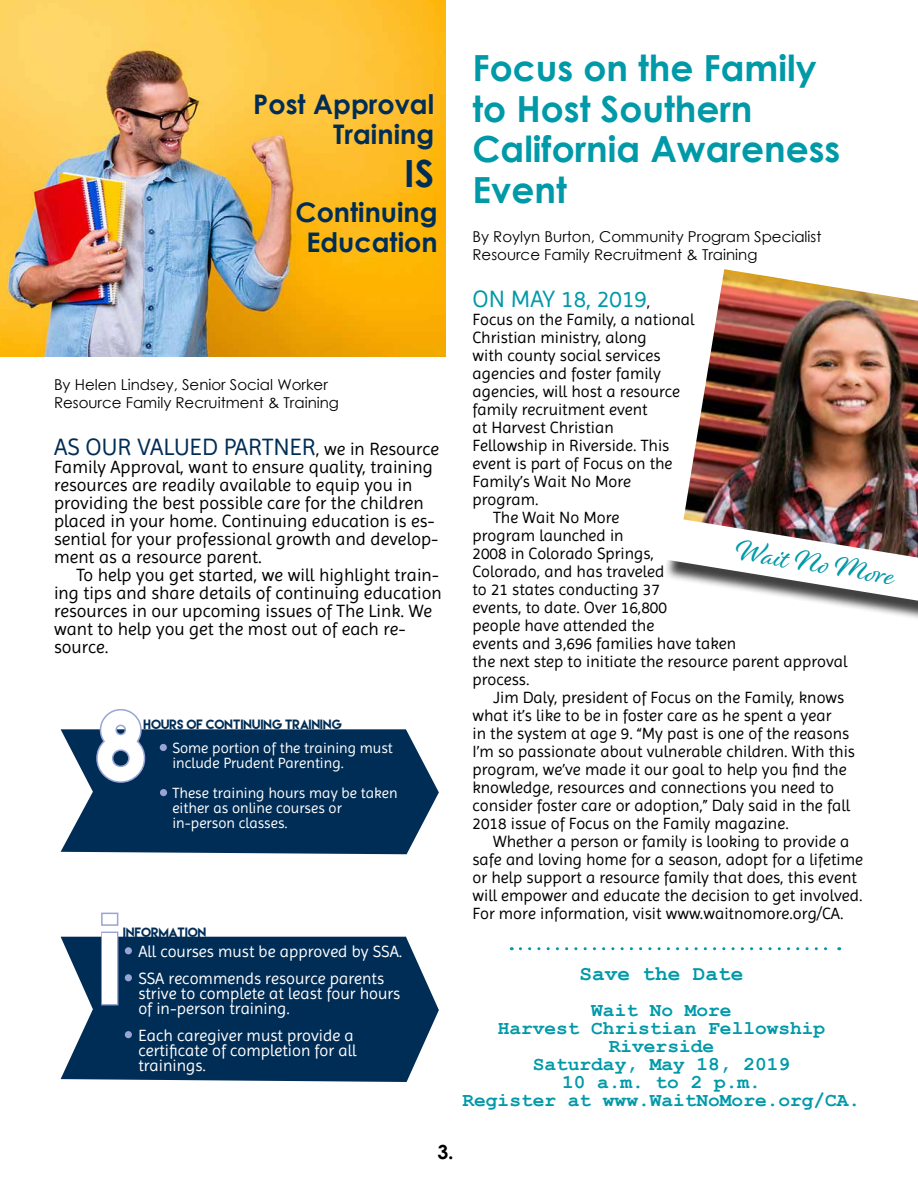
<style>
.page{position:relative;width:918px;height:1188px;background:#fff}
.page>*{position:absolute;margin:0;border:0;box-sizing:border-box;transform-origin:0 0}
.t1{font:90px "Lemon Milk";color:#fff}
.t2{font:700 37.5px "Century Gothic";color:#002d56}
.t3{font:700 36px/40.5px "Century Gothic";color:#0099a8}
.t4{font:30px "Alisha";color:#0099a8}
.t5{font:700 27px/30px "Century Gothic";color:#002d56;text-align:right}
.t6{font:24px "Imprima";color:#002d56}
.t7{font:24px "Imprima";color:#0099a8}
.t8{font:700 21px "Courier New";color:#0099a8}
.t9{font:700 19.5px/18px "Courier New";color:#0099a8;text-align:center}
.t10{font:700 19.5px "Century Gothic";color:#000}
.t11{font:18px/18px "Imprima";color:#000}
.t12{font:16.5px "Imprima";color:#000}
.t13{font:16.5px/15px "Imprima";color:#fff}
.t14{font:15px/18px "Century Gothic";color:#000}
.t15{font:15px/15px "Imprima";color:#fff}
.t16{font:12px "Lemon Milk";color:#002d56}
.s1{font-size:18px;color:#000}
.s2{font-size:16.5px;color:#000}
</style>
<div class="page">
<div style="left:664px;top:263px;width:254px;height:365px;background:#000;opacity:.75"></div>
<svg style="left:664px;top:263px;width:254px;height:338px"></svg>
<img style="left:0;top:0;width:446px;height:356px">
<svg style="left:61px;top:729px;width:378px;height:125px;fill:#002d56"></svg>
<svg style="left:95px;top:709px;width:52px;height:75px"></svg>
<div style="left:160px;top:744px;width:7px;height:7px;background:#98a5d4;border-radius:50%"></div>
<div style="left:160px;top:789px;width:7px;height:7px;background:#98a5d4;border-radius:50%"></div>
<svg style="left:61px;top:937px;width:378px;height:145px;fill:#002d56"></svg>
<div style="left:125px;top:947px;width:7px;height:7px;background:#98a5d4;border-radius:50%"></div>
<div style="left:125px;top:1031px;width:7px;height:7px;background:#98a5d4;border-radius:50%"></div>
<div style="left:101px;top:932px;width:17px;height:73px;border:3px solid #98a5d4"></div>
<div style="left:101px;top:913px;width:17px;height:13px;border:2px solid #98a5d4"></div>
<div style="left:125px;top:974px;width:7px;height:7px;background:#98a5d4;border-radius:50%"></div>
<img style="left:684px;top:269px;width:234px;height:289px">
<svg style="left:520px;top:947px;width:320px;height:3px"></svg>
<h3 class="t5" style="left:253px;top:88px;width:182px">Post Approval<br>Training</h3>
<h2 class="t2" style="left:404px;top:145px;width:31px">IS</h2>
<h3 class="t5" style="left:296px;top:196px;width:144px;text-align:center">Continuing<br>Education</h3>
<p class="t14" style="left:54px;top:376px;width:287px">By Helen Lindsey, Senior Social Worker<br>Resource Family Recruitment &amp; Training</p>
<h3 class="t6" style="left:54px;top:433px;width:387px">AS OUR VALUED PARTNER<span class="s1">, we in Resource</span></h3>
<p class="t11" style="left:54px;top:458px;width:386px">Family Approval, want to ensure quality, training resources are readily available to equip you in providing the best possible care for the children placed in your home. Continuing education is es&shy;sential for your professional growth and develop&shy;ment as a resource parent.</p>
<p class="t11" style="left:54px;top:566px;width:389px;text-indent:22px">To help you get started, we will highlight train&shy;ing tips and share details of continuing education resources in our upcoming issues of The Link. We want to help you get the most out of each re&shy;source.</p>
<h1 class="t1" style="left:98px;top:700px;width:53px">8</h1>
<p class="t16" style="left:144px;top:718px;width:200px">HOURS OF CONTINUING TRAINING</p>
<p class="t15" style="left:172px;top:740px;width:222px">Some portion of the training must include Prudent Parenting.</p>
<p class="t15" style="left:172px;top:785px;width:227px">These training hours may be taken either as online courses or in-person classes.</p>
<p class="t16" style="left:124px;top:926px;width:85px">INFORMATION</p>
<p class="t13" style="left:138px;top:938px;width:265px;line-height:27px">All courses must be approved by SSA.<br>SSA recommends resource parents</p>
<p class="t13" style="left:138px;top:986px;width:264px">strive to complete at least four hours of in-person training.</p>
<p class="t13" style="left:138px;top:1028px;width:220px">Each caregiver must provide a certificate of completion for all trainings.</p>
<h1 class="t1" style="left:103px;top:922px;width:23px">I</h1>
<h3 class="t3" style="left:472px;top:46px;width:369px">Focus on the Family to Host Southern<br>California Awareness<br>Event</h3>
<p class="t14" style="left:472px;top:227px;width:351px">By Roylyn Burton, Community Program Specialist<br>Resource Family Recruitment &amp; Training</p>
<h3 class="t7" style="left:472px;top:285px;width:179px">ON MAY 18, 2019<span class="s2">,</span></h3>
<p class="t12" style="left:472px;top:310px;width:224px">Focus on the Family, a national</p>
<p class="t12" style="left:472px;top:328px;width:176px">Christian ministry, along</p>
<p class="t12" style="left:472px;top:346px;width:190px">with county social services</p>
<p class="t12" style="left:472px;top:364px;width:190px">agencies and foster family</p>
<p class="t12" style="left:472px;top:382px;width:209px">agencies, will host a resource</p>
<p class="t12" style="left:472px;top:400px;width:177px">family recruitment event</p>
<p class="t12" style="left:472px;top:418px;width:143px">at Harvest Christian</p>
<p class="t12" style="left:472px;top:436px;width:198px">Fellowship in Riverside. This</p>
<p class="t12" style="left:472px;top:454px;width:202px">event is part of Focus on the</p>
<p class="t12" style="left:472px;top:472px;width:160px">Family’s Wait No More</p>
<p class="t12" style="left:472px;top:490px;width:68px">program.</p>
<p class="t12" style="left:493px;top:508px;width:128px">The Wait No More</p>
<p class="t12" style="left:472px;top:526px;width:153px">program launched in</p>
<p class="t12" style="left:472px;top:544px;width:183px">2008 in Colorado Springs,</p>
<p class="t12" style="left:472px;top:562px;width:194px">Colorado, and has traveled</p>
<p class="t12" style="left:472px;top:580px;width:189px">to 21 states conducting 37</p>
<p class="t12" style="left:472px;top:598px;width:196px">events, to date. Over 16,800</p>
<p class="t12" style="left:472px;top:616px;width:183px">people have attended the</p>
<p class="t12" style="left:472px;top:634px;width:265px">events and 3,696 families have taken</p>
<p class="t12" style="left:472px;top:652px;width:377px">the next step to initiate the resource parent approval</p>
<p class="t12" style="left:472px;top:670px;width:59px">process.</p>
<p class="t12" style="left:493px;top:688px;width:353px">Jim Daly, president of Focus on the Family, knows</p>
<p class="t12" style="left:472px;top:706px;width:361px">what it’s like to be in foster care as he spent a year</p>
<p class="t12" style="left:472px;top:724px;width:378px">in the system at age 9. “My past is one of the reasons</p>
<p class="t12" style="left:472px;top:742px;width:384px">I’m so passionate about vulnerable children. With this</p>
<p class="t12" style="left:472px;top:760px;width:376px">program, we’ve made it our goal to help you find the</p>
<p class="t12" style="left:472px;top:778px;width:363px">knowledge, resources and connections you need to</p>
<p class="t12" style="left:472px;top:796px;width:379px">consider foster care or adoption,” Daly said in the fall</p>
<p class="t12" style="left:472px;top:814px;width:318px">2018 issue of Focus on the Family magazine.</p>
<p class="t12" style="left:493px;top:832px;width:358px">Whether a person or family is looking to provide a</p>
<p class="t12" style="left:472px;top:850px;width:392px">safe and loving home for a season, adopt for a lifetime</p>
<p class="t12" style="left:472px;top:868px;width:386px">or help support a resource family that does, this event</p>
<p class="t12" style="left:472px;top:886px;width:392px">will empower and educate the decision to get involved.</p>
<p class="t12" style="left:472px;top:904px;width:372px">For more information, visit www.waitnomore.org/CA.</p>
<h3 class="t4" style="left:739px;top:532px;width:162px;rotate:9deg">Wait No More</h3>
<p class="t8" style="left:580px;top:960px;width:165px">Save the Date</p>
<p class="t9" style="left:463px;top:1000px;width:399px">Wait No More<br>Harvest Christian Fellowship<br>Riverside<br>Saturday, May 18, 2019<br>10 a.m. to 2 p.m.<br>Register at www.WaitNoMore.org/CA.</p>
<p class="t10" style="left:437px;top:1137px;width:18px">3.</p>
</div>
